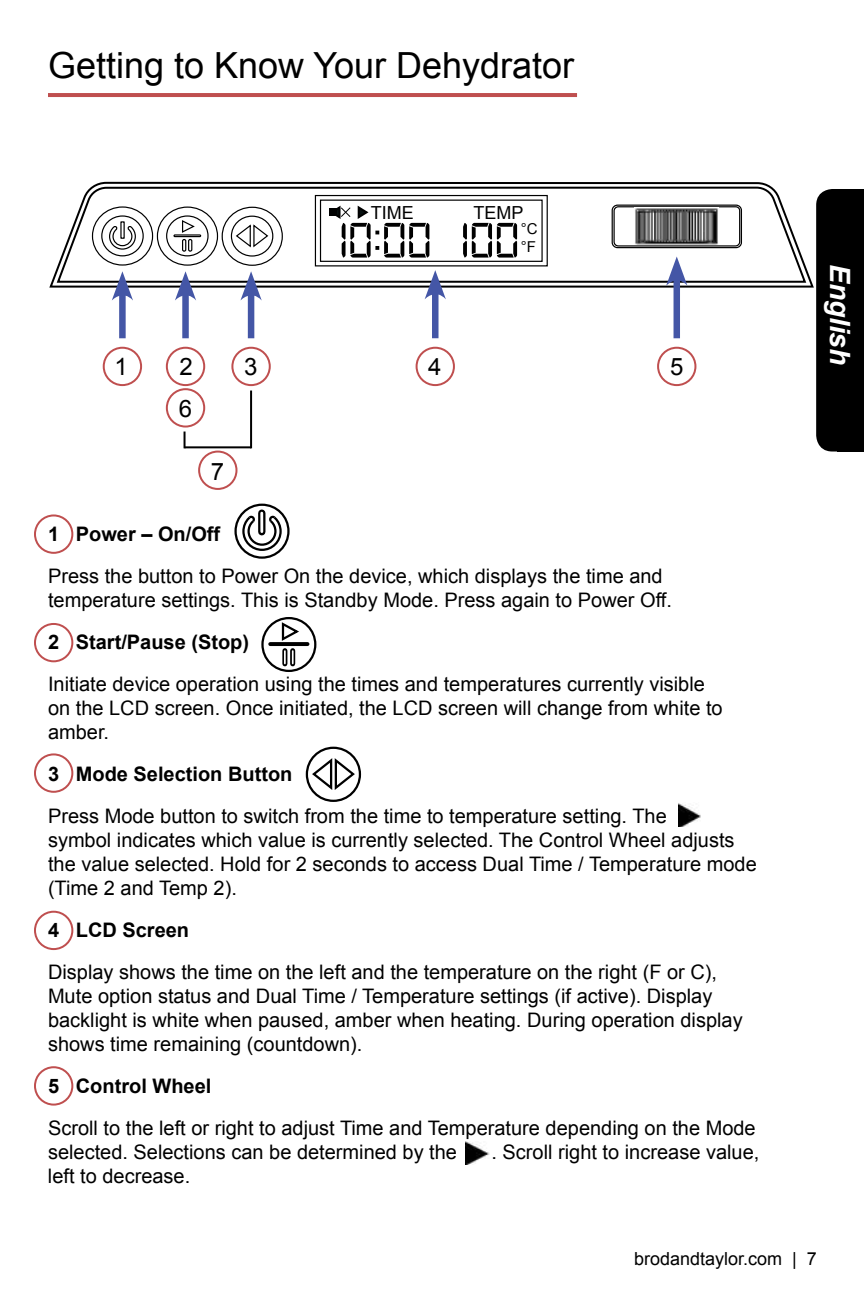
<style>
.page{position:relative;width:864px;height:1296px;background:#fff}
.page>*{position:absolute;margin:0;border:0;box-sizing:border-box;transform-origin:0 0}
.t1{font:53px "Digital 7";color:#000}
.t2{font:36px "Arial";color:#000}
.t3{font:italic 700 28px "Arial";color:#fff}
.t4{font:24px/41.8px "Arial";color:#000}
.t5{font:20px/24px "Arial";color:#000}
.t6{font:700 20px "Arial";color:#000}
.t7{font:18px "Arial";color:#000}
.t8{font:15px/18px "Arial";color:#000}
</style>
<div class="page">
<div style="left:816px;top:189px;width:43px;height:263px;background:#000;border-radius:16px"></div>
<div style="left:838px;top:189px;width:26px;height:263px;background:#000"></div>
<img style="left:466px;top:1141px;width:23px;height:24px">
<svg style="left:184px;top:432px;width:2px;height:16px"></svg>
<hr style="left:185px;top:446px;width:66px;height:2px;background:#000">
<hr style="left:250px;top:391px;width:2px;height:57px;background:#000">
<img style="left:678px;top:803px;width:22px;height:24px">
<div style="left:103px;top:347px;width:39px;height:39px;border:2px solid #bf4f4f;border-radius:50%"></div>
<div style="left:34px;top:514px;width:39px;height:40px;border:2px solid #bf4f4f;border-radius:50%"></div>
<div style="left:34px;top:623px;width:39px;height:39px;border:2px solid #bf4f4f;border-radius:50%"></div>
<div style="left:34px;top:753px;width:39px;height:40px;border:2px solid #bf4f4f;border-radius:50%"></div>
<div style="left:34px;top:911px;width:39px;height:39px;border:2px solid #bf4f4f;border-radius:50%"></div>
<div style="left:34px;top:1066px;width:39px;height:40px;border:2px solid #bf4f4f;border-radius:50%"></div>
<div style="left:166px;top:388px;width:39px;height:40px;border:2px solid #bf4f4f;border-radius:50%"></div>
<div style="left:198px;top:451px;width:39px;height:39px;border:2px solid #bf4f4f;border-radius:50%"></div>
<div style="left:166px;top:347px;width:39px;height:39px;border:2px solid #bf4f4f;border-radius:50%"></div>
<div style="left:231px;top:347px;width:40px;height:39px;border:2px solid #bf4f4f;border-radius:50%"></div>
<div style="left:416px;top:347px;width:39px;height:39px;border:2px solid #bf4f4f;border-radius:50%"></div>
<div style="left:657px;top:347px;width:39px;height:39px;border:2px solid #bf4f4f;border-radius:50%"></div>
<svg style="left:49px;top:181px;width:765px;height:108px"></svg>
<svg style="left:91px;top:194px;width:652px;height:77px"></svg>
<svg style="left:108px;top:221px;width:29px;height:29px"></svg>
<div style="left:248px;top:289px;width:6px;height:49px;background:#4456a6"></div>
<svg style="left:240px;top:271px;width:22px;height:30px"></svg>
<div style="left:182px;top:289px;width:7px;height:49px;background:#4456a6"></div>
<svg style="left:175px;top:271px;width:21px;height:30px"></svg>
<div style="left:119px;top:289px;width:7px;height:49px;background:#4456a6"></div>
<svg style="left:112px;top:271px;width:21px;height:30px"></svg>
<div style="left:432px;top:288px;width:7px;height:50px;background:#4456a6"></div>
<svg style="left:425px;top:270px;width:21px;height:29px"></svg>
<div style="left:674px;top:274px;width:6px;height:64px;background:#4456a6"></div>
<svg style="left:666px;top:256px;width:21px;height:30px"></svg>
<img style="left:635px;top:208px;width:84px;height:36px">
<hr style="left:48px;top:93px;width:529px;height:4px;background:#bf4f4f">
<svg style="left:329px;top:204px;width:40px;height:17px"></svg>
<div style="left:306px;top:747px;width:55px;height:55px;border:2px solid #000;border-radius:50%"></div>
<svg style="left:311px;top:756px;width:45px;height:36px"></svg>
<div style="left:234px;top:504px;width:56px;height:55px;border:2px solid #000;border-radius:50%"></div>
<svg style="left:241px;top:514px;width:42px;height:38px"></svg>
<div style="left:261px;top:617px;width:55px;height:55px;border:2px solid #000;border-radius:50%"></div>
<hr style="left:270px;top:642px;width:38px;height:4px;background:#000">
<svg style="left:281px;top:620px;width:19px;height:23px"></svg>
<div style="left:282px;top:651px;width:5px;height:13px;background:#000"></div>
<div style="left:290px;top:651px;width:5px;height:13px;background:#1c1c1c"></div>
<svg style="left:292px;top:651px;width:2px;height:13px"></svg>
<svg style="left:284px;top:651px;width:2px;height:13px"></svg>
<div style="left:582px;top:242px;width:27px;height:30px;background:#fff"></div>
<h2 class="t2" style="left:48px;top:42px;width:528px">Getting to Know Your Dehydrator</h2>
<p class="t7" style="left:371px;top:201px;width:45px">TIME</p>
<p class="t7" style="left:474px;top:201px;width:52px">TEMP</p>
<p class="t8" style="left:521px;top:220px;width:18px">°C °F</p>
<h1 class="t1" style="left:339px;top:217px;width:182px">10:00 100</h1>
<p class="t4" style="left:114px;top:346px;width:15px">1</p>
<p class="t4" style="left:179px;top:346px;width:16px">2<br>6</p>
<p class="t4" style="left:211px;top:451px;width:15px">7</p>
<p class="t4" style="left:244px;top:346px;width:15px">3</p>
<p class="t4" style="left:428px;top:346px;width:15px">4</p>
<p class="t4" style="left:670px;top:346px;width:15px">5</p>
<p class="t6" style="left:48px;top:521px;width:174px">1 Power – On/Off</p>
<p class="t5" style="left:48px;top:564px;width:626px">Press the button to Power On the device, which displays the time and temperature settings. This is Standby Mode. Press again to Power Off.</p>
<p class="t6" style="left:48px;top:629px;width:203px">2 Start/Pause (Stop)</p>
<p class="t5" style="left:48px;top:672px;width:676px">Initiate device operation using the times and temperatures currently visible on the LCD screen. Once initiated, the LCD screen will change from white to amber.</p>
<p class="t6" style="left:48px;top:761px;width:246px">3 Mode Selection Button</p>
<p class="t5" style="left:48px;top:804px;width:710px">Press Mode button to switch from the time to temperature setting. The<br>symbol indicates which value is currently selected. The Control Wheel adjusts the value selected. Hold for 2 seconds to access Dual Time / Temperature mode (Time 2 and Temp 2).</p>
<p class="t6" style="left:48px;top:917px;width:143px">4 LCD Screen</p>
<p class="t5" style="left:48px;top:960px;width:696px">Display shows the time on the left and the temperature on the right (F or C), Mute option status and Dual Time / Temperature settings (if active). Display backlight is white when paused, amber when heating. During operation display shows time remaining (countdown).</p>
<p class="t6" style="left:48px;top:1073px;width:165px">5 Control Wheel</p>
<p class="t5" style="left:48px;top:1116px;width:709px">Scroll to the left or right to adjust Time and Temperature depending on the Mode selected. Selections can be determined by the</p>
<p class="t5" style="left:491px;top:1140px;width:269px">. Scroll right to increase value,</p>
<p class="t5" style="left:48px;top:1164px;width:144px">left to decrease.</p>
<h3 class="t3" style="left:858px;top:264px;width:103px;rotate:90deg">English</h3>
<p class="t7" style="left:634px;top:1247px;width:184px">brodandtaylor.com | 7</p>
</div>
